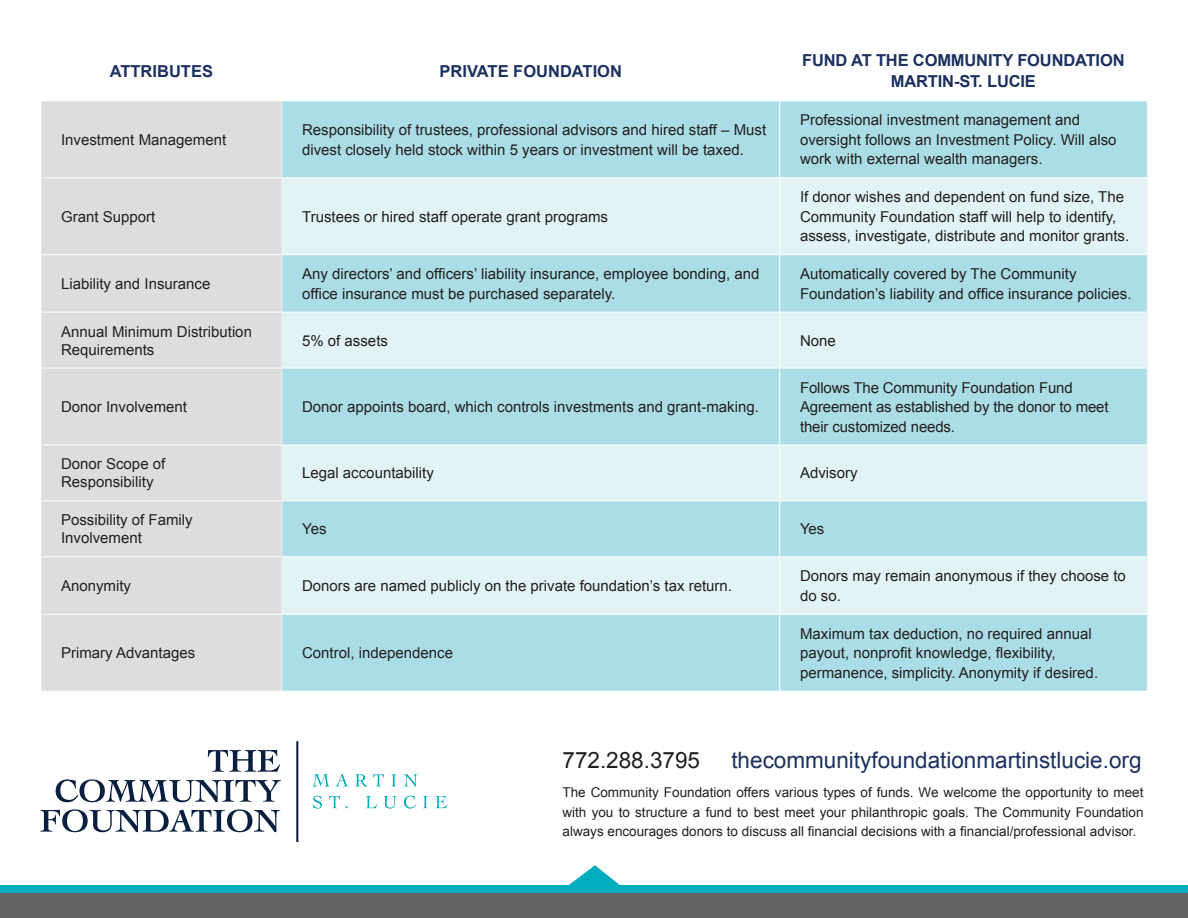
<style>
.page{position:relative;width:1188px;height:918px;background:#fff}
.page>*{position:absolute;margin:0;border:0;box-sizing:border-box;transform-origin:0 0}
.t1{font:22.5px "Arial";color:#1c3160}
.t2{font:22.5px "Arial";color:#231f20}
.t3{font:700 16.5px/21px "Arial";letter-spacing:-.01em;color:#1c3160;text-align:center}
.t4{font:15px/19.5px "Arial";color:#231f20}
.t5{font:13.5px/19.5px "Arial";color:#231f20;text-align:justify}
</style>
<div class="page">
<div style="left:0;top:893px;width:1188px;height:25px;background:#636366"></div>
<div style="left:0;top:885px;width:1188px;height:8px;background:#00adbc"></div>
<svg style="left:569px;top:865px;width:51px;height:20px"></svg>
<div style="left:42px;top:102px;width:239px;height:589px;background:#dcdddf"></div>
<div style="left:282px;top:102px;width:865px;height:75px;background:#aadde5"></div>
<div style="left:282px;top:178px;width:865px;height:76px;background:#e1f3f5"></div>
<svg style="left:282px;top:255px;width:865px;height:436px;background:#bfe5eb"></svg>
<hr style="left:779px;top:101px;width:1px;height:76px;background:#fff">
<hr style="left:40px;top:177px;width:241px;height:1px;background:#fff">
<hr style="left:779px;top:178px;width:1px;height:76px;background:#fff">
<hr style="left:40px;top:254px;width:241px;height:1px;background:#fff">
<hr style="left:779px;top:255px;width:1px;height:57px;background:#fff">
<hr style="left:40px;top:312px;width:241px;height:1px;background:#fff">
<hr style="left:282px;top:312px;width:498px;height:1px;background:#fff">
<hr style="left:780px;top:312px;width:367px;height:1px;background:#fff">
<hr style="left:779px;top:313px;width:1px;height:55px;background:#fff">
<hr style="left:40px;top:368px;width:241px;height:1px;background:#fff">
<hr style="left:282px;top:368px;width:498px;height:1px;background:#fff">
<hr style="left:780px;top:368px;width:367px;height:1px;background:#fff">
<hr style="left:779px;top:368px;width:1px;height:77px;background:#fff">
<hr style="left:40px;top:445px;width:241px;height:1px;background:#fff">
<hr style="left:282px;top:445px;width:498px;height:1px;background:#fff">
<hr style="left:780px;top:445px;width:367px;height:1px;background:#fff">
<hr style="left:779px;top:445px;width:1px;height:56px;background:#fff">
<hr style="left:40px;top:501px;width:241px;height:1px;background:#fff">
<hr style="left:282px;top:501px;width:498px;height:1px;background:#fff">
<hr style="left:780px;top:501px;width:367px;height:1px;background:#fff">
<hr style="left:779px;top:501px;width:1px;height:55px;background:#fff">
<hr style="left:40px;top:556px;width:241px;height:1px;background:#fff">
<hr style="left:282px;top:556px;width:498px;height:1px;background:#fff">
<hr style="left:780px;top:556px;width:367px;height:1px;background:#fff">
<hr style="left:779px;top:557px;width:1px;height:57px;background:#fff">
<hr style="left:40px;top:614px;width:241px;height:1px;background:#fff">
<hr style="left:282px;top:614px;width:498px;height:1px;background:#fff">
<hr style="left:780px;top:614px;width:367px;height:1px;background:#fff">
<hr style="left:779px;top:615px;width:1px;height:76px;background:#fff">
<hr style="left:281px;top:101px;width:1px;height:77px;background:#eeeeef">
<hr style="left:1147px;top:101px;width:1px;height:77px;background:#eeeeef">
<hr style="left:281px;top:178px;width:1px;height:77px;background:#eeeeef">
<hr style="left:1147px;top:178px;width:1px;height:77px;background:#eeeeef">
<hr style="left:281px;top:255px;width:1px;height:57px;background:#eeeeef">
<hr style="left:1147px;top:255px;width:1px;height:57px;background:#eeeeef">
<hr style="left:281px;top:312px;width:1px;height:56px;background:#eeeeef">
<hr style="left:1147px;top:312px;width:1px;height:56px;background:#eeeeef">
<hr style="left:281px;top:368px;width:1px;height:77px;background:#eeeeef">
<hr style="left:1147px;top:368px;width:1px;height:77px;background:#eeeeef">
<hr style="left:281px;top:445px;width:1px;height:56px;background:#eeeeef">
<hr style="left:1147px;top:445px;width:1px;height:56px;background:#eeeeef">
<hr style="left:281px;top:501px;width:1px;height:56px;background:#eeeeef">
<hr style="left:1147px;top:501px;width:1px;height:56px;background:#eeeeef">
<hr style="left:281px;top:557px;width:1px;height:57px;background:#eeeeef">
<hr style="left:1147px;top:557px;width:1px;height:57px;background:#eeeeef">
<hr style="left:281px;top:614px;width:1px;height:77px;background:#eeeeef">
<hr style="left:1147px;top:614px;width:1px;height:77px;background:#eeeeef">
<svg style="left:208px;top:750px;width:72px;height:22px"></svg>
<svg style="left:56px;top:779px;width:225px;height:23px"></svg>
<svg style="left:40px;top:809px;width:240px;height:23px"></svg>
<svg style="left:296px;top:741px;width:2px;height:100px"></svg>
<svg style="left:312px;top:774px;width:37px;height:13px"></svg>
<svg style="left:355px;top:774px;width:29px;height:13px"></svg>
<svg style="left:391px;top:774px;width:6px;height:13px"></svg>
<svg style="left:403px;top:774px;width:15px;height:13px"></svg>
<svg style="left:313px;top:796px;width:9px;height:13px"></svg>
<svg style="left:329px;top:796px;width:11px;height:12px"></svg>
<svg style="left:366px;top:796px;width:11px;height:12px"></svg>
<svg style="left:383px;top:796px;width:14px;height:13px"></svg>
<svg style="left:404px;top:796px;width:12px;height:13px"></svg>
<svg style="left:423px;top:796px;width:5px;height:12px"></svg>
<svg style="left:435px;top:796px;width:12px;height:12px"></svg>
<p class="t3" style="left:110px;top:61px;width:105px">ATTRIBUTES</p>
<p class="t3" style="left:440px;top:61px;width:184px">PRIVATE FOUNDATION</p>
<p class="t3" style="left:802px;top:51px;width:324px">FUND AT THE COMMUNITY FOUNDATION<br>MARTIN-ST. LUCIE</p>
<p class="t4" style="left:61px;top:130px;width:167px">Investment Management</p>
<p class="t4" style="left:302px;top:120px;width:466px">Responsibility of trustees, professional advisors and hired staff – Must divest closely held stock within 5 years or investment will be taxed.</p>
<p class="t4" style="left:800px;top:110px;width:318px">Professional investment management and oversight follows an Investment Policy. Will also work with external wealth managers.</p>
<p class="t4" style="left:61px;top:207px;width:96px">Grant Support</p>
<p class="t4" style="left:302px;top:207px;width:307px">Trustees or hired staff operate grant programs</p>
<p class="t4" style="left:800px;top:187px;width:331px">If donor wishes and dependent on fund size, The<br>Community Foundation staff will help to identify, assess, investigate, distribute and monitor grants.</p>
<p class="t4" style="left:61px;top:274px;width:151px">Liability and Insurance</p>
<p class="t4" style="left:302px;top:264px;width:459px">Any directors’ and officers’ liability insurance, employee bonding, and office insurance must be purchased separately.</p>
<p class="t4" style="left:800px;top:264px;width:333px">Automatically covered by The Community<br>Foundation’s liability and office insurance policies.</p>
<p class="t4" style="left:61px;top:322px;width:192px;line-height:18px">Annual Minimum Distribution<br>Requirements</p>
<p class="t4" style="left:302px;top:331px;width:87px">5% of assets</p>
<p class="t4" style="left:800px;top:331px;width:37px">None</p>
<p class="t4" style="left:61px;top:397px;width:127px">Donor Involvement</p>
<p class="t4" style="left:302px;top:397px;width:458px">Donor appoints board, which controls investments and grant-making.</p>
<p class="t4" style="left:800px;top:378px;width:310px">Follows The Community Foundation Fund<br>Agreement as established by the donor to meet their customized needs.</p>
<p class="t4" style="left:61px;top:455px;width:106px;line-height:18px">Donor Scope of<br>Responsibility</p>
<p class="t4" style="left:302px;top:464px;width:133px">Legal accountability</p>
<p class="t4" style="left:800px;top:464px;width:59px">Advisory</p>
<p class="t4" style="left:61px;top:511px;width:133px;line-height:18px">Possibility of Family<br>Involvement</p>
<p class="t4" style="left:302px;top:519px;width:26px">Yes</p>
<p class="t4" style="left:800px;top:519px;width:26px">Yes</p>
<p class="t4" style="left:61px;top:576px;width:72px">Anonymity</p>
<p class="t4" style="left:302px;top:576px;width:431px">Donors are named publicly on the private foundation’s tax return.</p>
<p class="t4" style="left:800px;top:566px;width:327px">Donors may remain anonymous if they choose to do so.</p>
<p class="t4" style="left:61px;top:643px;width:136px">Primary Advantages</p>
<p class="t4" style="left:302px;top:643px;width:152px">Control, independence</p>
<p class="t4" style="left:800px;top:624px;width:300px">Maximum tax deduction, no required annual payout, nonprofit knowledge, flexibility, permanence, simplicity. Anonymity if desired.</p>
<p class="t2" style="left:562px;top:745px;width:139px">772.288.3795</p>
<p class="t1" style="left:731px;top:745px;width:412px">thecommunityfoundationmartinstlucie.org</p>
<p class="t5" style="left:562px;top:783px;width:583px">The Community Foundation offers various types of funds. We welcome the opportunity to meet with you to structure a fund to best meet your philanthropic goals. The Community Foundation always encourages donors to discuss all financial decisions with a financial/professional advisor.</p>
</div>
